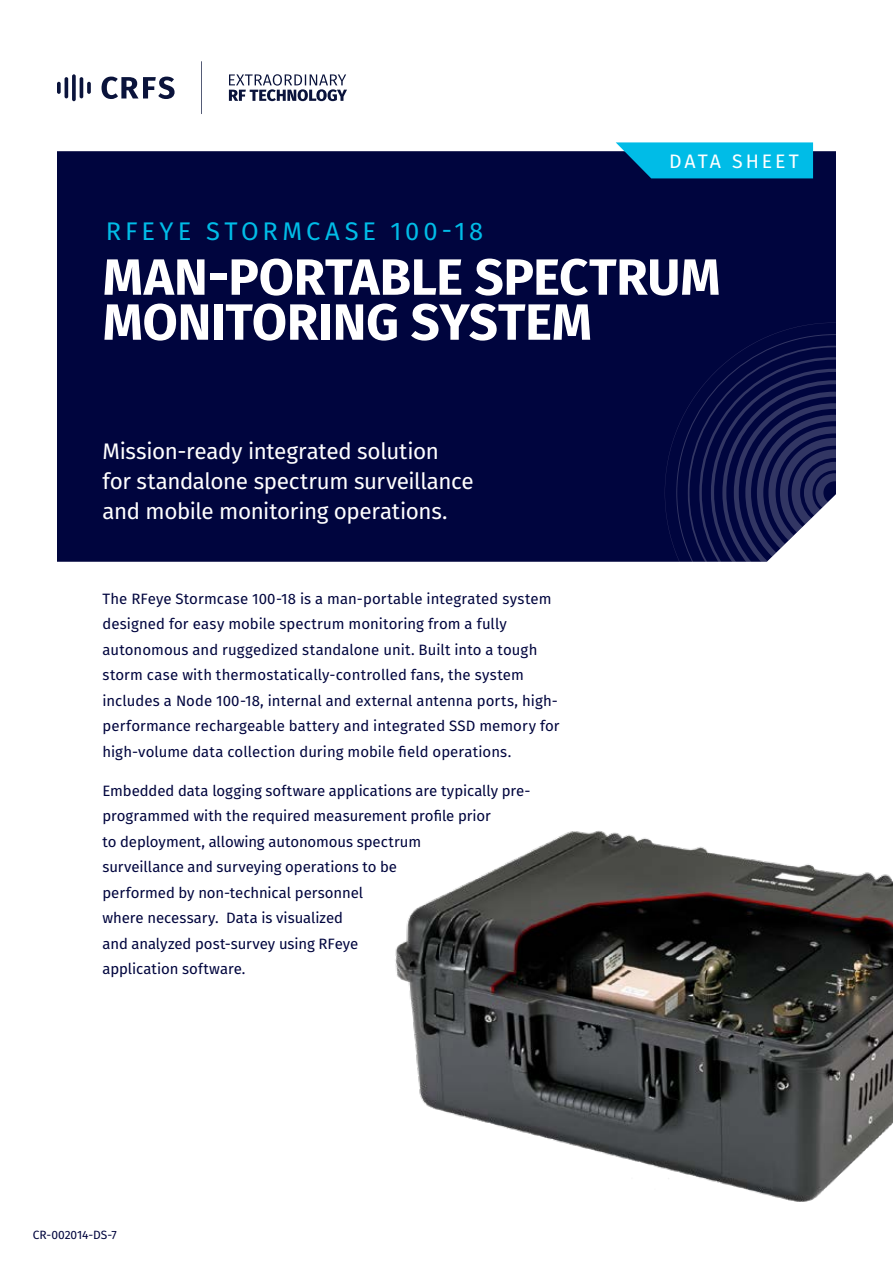
<style>
.page{position:relative;width:893px;height:1263px;background:#fff}
.page>*{position:absolute;margin:0;border:0;box-sizing:border-box;transform-origin:0 0}
.t1{font:700 51px/45px "Fira Sans";letter-spacing:-.005em;color:#fff}
.t2{font:25.5px "Fira Sans";letter-spacing:.155em;color:#00bce7}
.t3{font:22.5px/30px "Fira Sans";letter-spacing:-.015em;color:#fff}
.t4{font:19.5px "Fira Sans";letter-spacing:.145em;color:#fff}
.t5{font:15px/25.5px "Fira Sans";letter-spacing:.005em;color:#00053e}
.t6{font:12px "Fira Sans";letter-spacing:-.005em;color:#00053e}
</style>
<div class="page">
<div style="left:57px;top:151px;width:779px;height:411px;background:#00053e"></div>
<svg style="left:665px;top:323px;width:171px;height:239px"></svg>
<svg style="left:616px;top:142px;width:197px;height:36px"></svg>
<svg style="left:229px;top:74px;width:118px;height:27px"></svg>
<svg style="left:102px;top:77px;width:73px;height:22px"></svg>
<hr style="left:80px;top:77px;width:3px;height:21px;background:#0a133b;border-radius:2px">
<svg style="left:87px;top:82px;width:4px;height:12px"></svg>
<svg style="left:72px;top:74px;width:4px;height:27px"></svg>
<hr style="left:65px;top:77px;width:3px;height:21px;background:#0a133b;border-radius:2px">
<svg style="left:57px;top:82px;width:4px;height:12px"></svg>
<svg style="left:201px;top:61px;width:1px;height:53px"></svg>
<img style="left:395px;top:831px;width:498px;height:371px">
<h2 class="t2" style="left:106px;top:212px;width:379px">RFEYE STORMCASE 100-18</h2>
<h3 class="t4" style="left:669px;top:146px;width:131px">DATA SHEET</h3>
<h1 class="t1" style="left:103px;top:251px;width:619px">MAN-PORTABLE SPECTRUM<br>MONITORING SYSTEM</h1>
<h1 class="t1" style="left:93px;top:289px;width:289px">INTELLIGENT</h1>
<h3 class="t3" style="left:102px;top:436px;width:373px">Mission-ready integrated solution<br>for standalone spectrum surveillance and mobile monitoring operations.</h3>
<p class="t5" style="left:102px;top:585px;width:459px">The RFeye Stormcase 100-18 is a man-portable integrated system designed for easy mobile spectrum monitoring from a fully autonomous and ruggedized standalone unit. Built into a tough storm case with thermostatically-controlled fans, the system includes a Node 100-18, internal and external antenna ports, high&shy;performance rechargeable battery and integrated SSD memory for high-volume data collection during mobile field operations.</p>
<p class="t5" style="left:102px;top:777px;width:430px">Embedded data logging software applications are typically pre&shy;programmed with the required measurement profile prior<br>to deployment, allowing autonomous spectrum<br>surveillance and surveying operations to be<br>performed by non-technical personnel<br>where necessary. Data is visualized<br>and analyzed post-survey using RFeye<br>application software.</p>
<p class="t6" style="left:33px;top:1226px;width:86px">CR-002014-DS-7</p>
</div>
